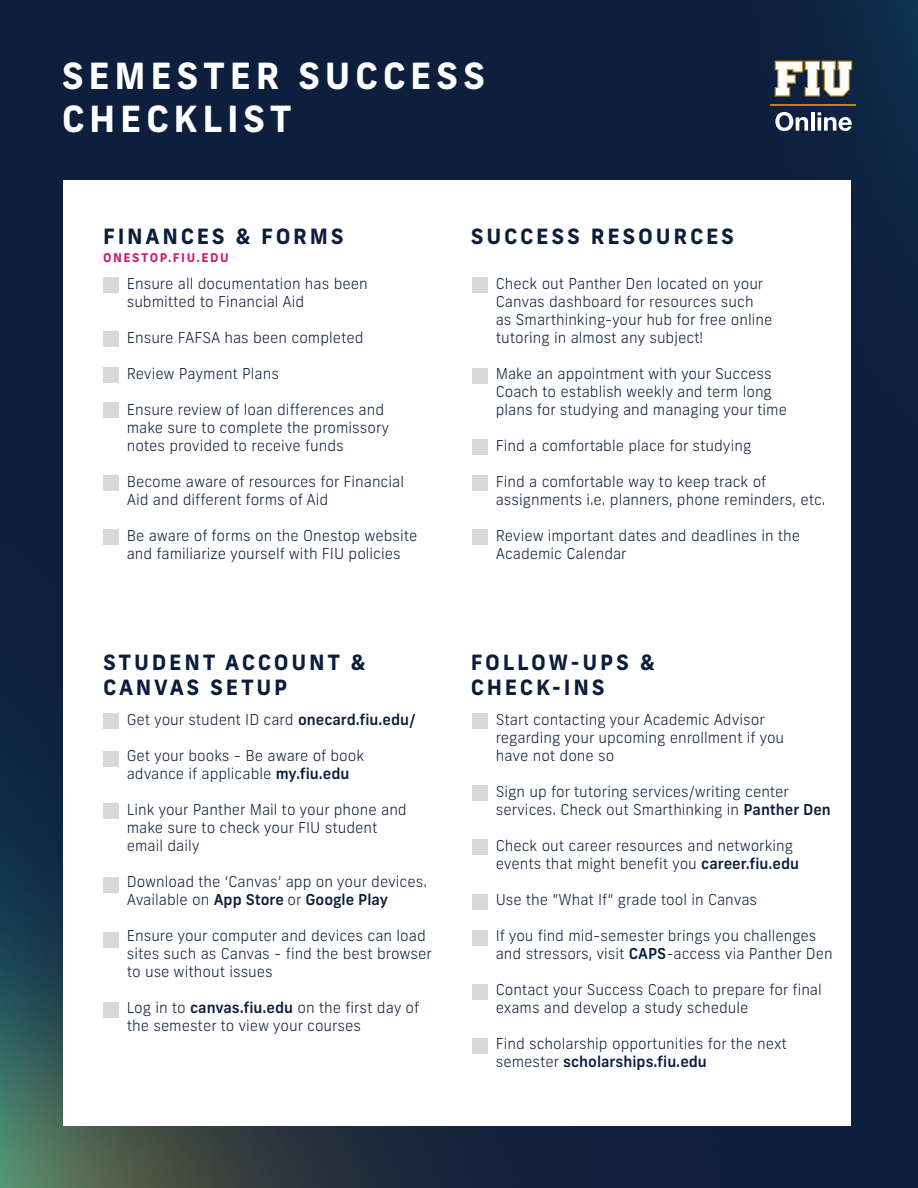
<style>
.page{position:relative;width:918px;height:1188px;background:#fff}
.page>*{position:absolute;margin:0;border:0;box-sizing:border-box;transform-origin:0 0}
.t1{font:700 36px/43.2px "Frank New";letter-spacing:.13em;color:#fff}
.t2{font:700 21px/25.2px "Frank New";letter-spacing:.13em;color:#0a1d3d}
.t3{font:300 15px/18px "Frank New";color:#0a1d3d}
.t4{font:700 12px "Frank New";letter-spacing:.13em;color:#cd1b69}
.s1{font-weight:500}
</style>
<div class="page">
<img style="left:0;top:0;width:918px;height:1188px">
<div style="left:63px;top:180px;width:788px;height:945px;background:#fff"></div>
<div style="left:104px;top:278px;width:15px;height:15px;background:#d8d8d8"></div>
<div style="left:104px;top:331px;width:15px;height:15px;background:#d8d8d8"></div>
<div style="left:104px;top:367px;width:15px;height:15px;background:#d8d8d8"></div>
<div style="left:104px;top:403px;width:15px;height:15px;background:#d8d8d8"></div>
<div style="left:104px;top:475px;width:15px;height:15px;background:#d8d8d8"></div>
<div style="left:104px;top:529px;width:15px;height:15px;background:#d8d8d8"></div>
<div style="left:473px;top:278px;width:15px;height:15px;background:#d8d8d8"></div>
<div style="left:473px;top:369px;width:15px;height:15px;background:#d8d8d8"></div>
<div style="left:473px;top:439px;width:15px;height:15px;background:#d8d8d8"></div>
<div style="left:473px;top:475px;width:15px;height:16px;background:#d8d8d8"></div>
<div style="left:473px;top:529px;width:15px;height:15px;background:#d8d8d8"></div>
<div style="left:104px;top:714px;width:15px;height:15px;background:#d8d8d8"></div>
<div style="left:104px;top:751px;width:15px;height:16px;background:#d8d8d8"></div>
<div style="left:104px;top:804px;width:15px;height:15px;background:#d8d8d8"></div>
<div style="left:104px;top:877px;width:15px;height:15px;background:#d8d8d8"></div>
<div style="left:104px;top:932px;width:15px;height:15px;background:#d8d8d8"></div>
<div style="left:104px;top:1002px;width:15px;height:15px;background:#d8d8d8"></div>
<div style="left:473px;top:714px;width:15px;height:15px;background:#d8d8d8"></div>
<div style="left:473px;top:785px;width:15px;height:15px;background:#d8d8d8"></div>
<div style="left:473px;top:895px;width:15px;height:15px;background:#d8d8d8"></div>
<div style="left:473px;top:840px;width:15px;height:15px;background:#d8d8d8"></div>
<div style="left:473px;top:930px;width:15px;height:16px;background:#d8d8d8"></div>
<div style="left:473px;top:984px;width:15px;height:15px;background:#d8d8d8"></div>
<div style="left:473px;top:1038px;width:15px;height:16px;background:#d8d8d8"></div>
<svg style="left:775px;top:61px;width:77px;height:36px"></svg>
<svg style="left:775px;top:112px;width:33px;height:19px"></svg>
<hr style="left:811px;top:112px;width:4px;height:19px;background:#fff">
<svg style="left:818px;top:112px;width:34px;height:19px"></svg>
<hr style="left:770px;top:105px;width:85px;height:1px;background:#be8300">
<h1 class="t1" style="left:62px;top:53px;width:425px">SEMESTER SUCCESS<br>CHECKLIST</h1>
<h2 class="t2" style="left:103px;top:223px;width:242px">FINANCES &amp; FORMS</h2>
<p class="t3" style="left:127px;top:275px;width:243px">Ensure all documentation has been submitted to Financial Aid</p>
<p class="t3" style="left:127px;top:329px;width:238px">Ensure FAFSA has been completed</p>
<p class="t3" style="left:127px;top:365px;width:154px">Review Payment Plans</p>
<p class="t3" style="left:127px;top:401px;width:264px">Ensure review of loan differences and make sure to complete the promissory notes provided to receive funds</p>
<p class="t3" style="left:127px;top:473px;width:279px">Become aware of resources for Financial<br>Aid and different forms of Aid</p>
<p class="t3" style="left:127px;top:527px;width:292px">Be aware of forms on the Onestop website and familiarize yourself with FIU policies</p>
<p class="t4" style="left:103px;top:249px;width:127px">ONESTOP.FIU.EDU</p>
<h2 class="t2" style="left:103px;top:649px;width:264px">STUDENT ACCOUNT &amp;<br>CANVAS SETUP</h2>
<p class="t3" style="left:127px;top:711px;width:290px">Get your student ID card <span class="s1">onecard.fiu.edu/</span></p>
<p class="t3" style="left:127px;top:747px;width:239px">Get your books - Be aware of book advance if applicable <span class="s1">my.fiu.edu</span></p>
<p class="t3" style="left:127px;top:801px;width:281px">Link your Panther Mail to your phone and make sure to check your FIU student email daily</p>
<p class="t3" style="left:127px;top:873px;width:302px">Download the ‘Canvas’ app on your devices.<br>Available on <span class="s1">App Store</span> or <span class="s1">Google Play</span></p>
<p class="t3" style="left:127px;top:927px;width:307px">Ensure your computer and devices can load sites such as Canvas - find the best browser to use without issues</p>
<p class="t3" style="left:127px;top:999px;width:294px">Log in to <span class="s1">canvas.fiu.edu</span> on the first day of the semester to view your courses</p>
<h2 class="t2" style="left:471px;top:223px;width:265px">SUCCESS RESOURCES</h2>
<p class="t3" style="left:496px;top:275px;width:278px">Check out Panther Den located on your Canvas dashboard for resources such as Smarthinking-your hub for free online tutoring in almost any subject!</p>
<p class="t3" style="left:496px;top:365px;width:293px">Make an appointment with your Success<br>Coach to establish weekly and term long plans for studying and managing your time</p>
<p class="t3" style="left:496px;top:437px;width:257px">Find a comfortable place for studying</p>
<p class="t3" style="left:496px;top:473px;width:331px">Find a comfortable way to keep track of assignments i.e. planners, phone reminders, etc.</p>
<p class="t3" style="left:496px;top:527px;width:306px">Review important dates and deadlines in the<br>Academic Calendar</p>
<h2 class="t2" style="left:471px;top:649px;width:185px">FOLLOW-UPS &amp;<br>CHECK-INS</h2>
<p class="t3" style="left:496px;top:711px;width:290px">Start contacting your Academic Advisor regarding your upcoming enrollment if you have not done so</p>
<p class="t3" style="left:496px;top:783px;width:337px">Sign up for tutoring services/writing center services. Check out Smarthinking in <span class="s1">Panther Den</span></p>
<p class="t3" style="left:496px;top:837px;width:305px">Check out career resources and networking events that might benefit you <span class="s1">career.fiu.edu</span></p>
<p class="t3" style="left:496px;top:891px;width:263px">Use the “What If” grade tool in Canvas</p>
<p class="t3" style="left:496px;top:927px;width:339px">If you find mid-semester brings you challenges and stressors, visit <span class="s1">CAPS</span>-access via Panther Den</p>
<p class="t3" style="left:496px;top:981px;width:328px">Contact your Success Coach to prepare for final exams and develop a study schedule</p>
<p class="t3" style="left:496px;top:1035px;width:293px">Find scholarship opportunities for the next semester <span class="s1">scholarships.fiu.edu</span></p>
</div>
